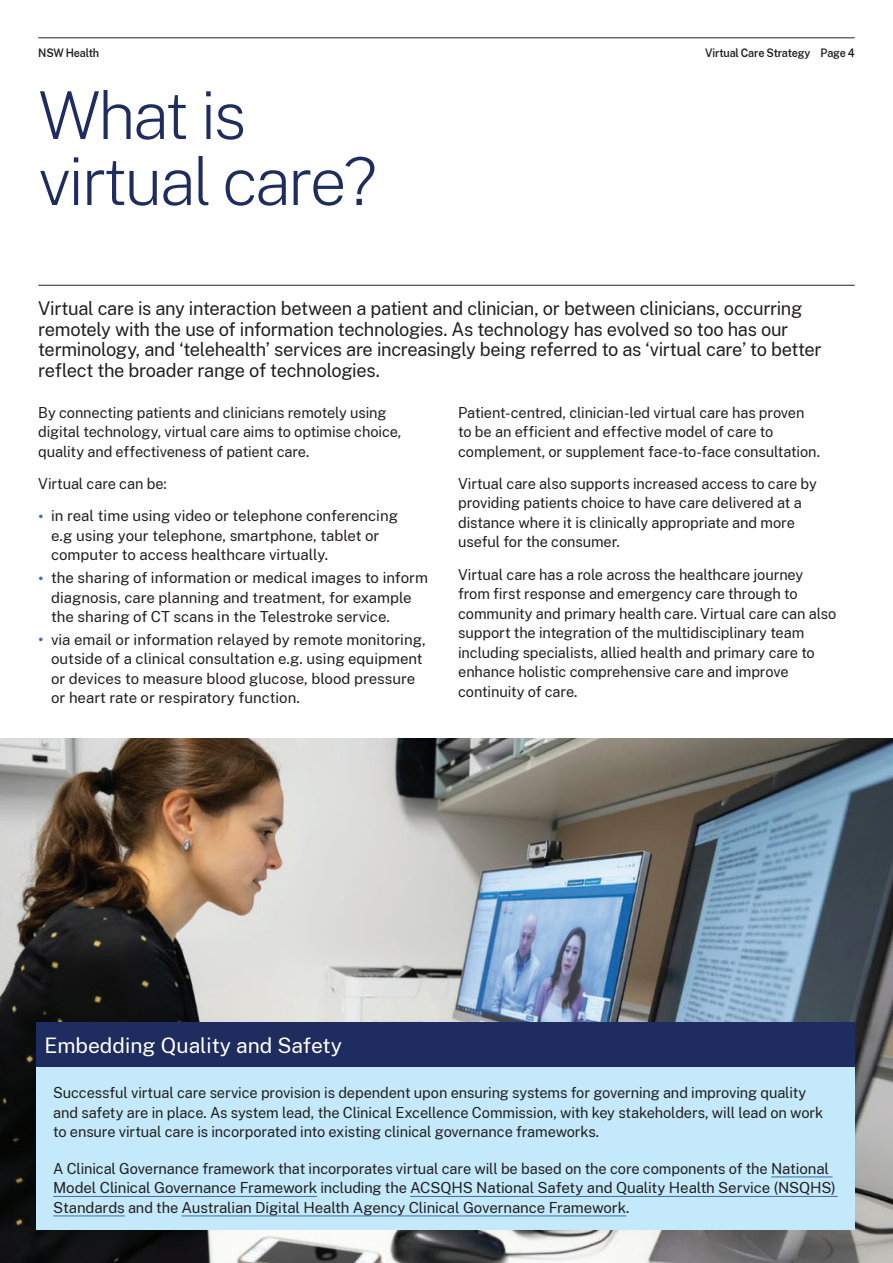
<style>
.page{position:relative;width:893px;height:1263px;background:#fff}
.page>*{position:absolute;margin:0;border:0;box-sizing:border-box;transform-origin:0 0}
.t1{font:200 66px/66px "Public Sans NSW";letter-spacing:-.04em;color:#1e2c60}
.t2{font:21px "Public Sans NSW";color:#fff}
.t3{font:18.75px/20.7px "Public Sans NSW";letter-spacing:-.02em;color:#231f20}
.t4{font:15px/19.5px "Public Sans NSW";letter-spacing:-.005em;color:#231f20}
.t5{font:600 11.7px "Public Sans NSW";letter-spacing:-.02em;color:#231f20;scale:.93 1}
.s1{font-size:18px;color:#416bb4}
</style>
<div class="page">
<img style="left:0;top:738px;width:893px;height:525px">
<hr style="left:38px;top:37px;width:817px;height:1px;background:#231f20">
<div style="left:36px;top:1067px;width:819px;height:163px;background:#c3e9fa"></div>
<hr style="left:38px;top:285px;width:817px;height:1px;background:#231f20">
<hr style="left:771px;top:1176px;width:61px;height:1px;background:#416bb4">
<hr style="left:53px;top:1196px;width:264px;height:1px;background:#416bb4">
<hr style="left:410px;top:1196px;width:428px;height:1px;background:#416bb4">
<hr style="left:53px;top:1215px;width:72px;height:1px;background:#416bb4">
<hr style="left:182px;top:1215px;width:444px;height:1px;background:#416bb4">
<div style="left:36px;top:1022px;width:819px;height:45px;background:#1e2c60"></div>
<p class="t5" style="left:38px;top:44px;width:67px">NSW Health</p>
<p class="t5" style="left:705px;top:44px;width:162px">Virtual Care Strategy Page 4</p>
<h1 class="t1" style="left:38px;top:78px;width:340px">What is virtual care?</h1>
<p class="t3" style="left:38px;top:296px;width:785px">Virtual care is any interaction between a patient and clinician, or between clinicians, occurring remotely with the use of information technologies. As technology has evolved so too has our terminology, and ‘telehealth’ services are increasingly being referred to as ‘virtual care’ to better</p>
<p class="t3" style="left:38px;top:358px;width:343px">reflect the broader range of technologies.</p>
<p class="t4" style="left:38px;top:401px;width:365px">By connecting patients and clinicians remotely using digital technology, virtual care aims to optimise choice, quality and effectiveness of patient care.</p>
<p class="t4" style="left:38px;top:473px;width:130px">Virtual care can be:</p>
<p class="t4" style="left:38px;top:505px;width:361px"><span class="s1">•</span> in real time using video or telephone conferencing</p>
<p class="t4" style="left:51px;top:524px;width:330px">e.g using your telephone, smartphone, tablet or computer to access healthcare virtually.</p>
<p class="t4" style="left:51px;top:567px;width:378px;text-indent:-13px"><span class="s1">•</span> the sharing of information or medical images to inform diagnosis, care planning and treatment, for example the sharing of CT scans in the Telestroke service.</p>
<p class="t4" style="left:51px;top:629px;width:376px;text-indent:-13px"><span class="s1">•</span> via email or information relayed by remote monitoring, outside of a clinical consultation e.g. using equipment or devices to measure blood glucose, blood pressure or heart rate or respiratory function.</p>
<p class="t4" style="left:458px;top:401px;width:348px">Patient-centred, clinician-led virtual care has proven</p>
<p class="t4" style="left:458px;top:421px;width:317px">to be an efficient and effective model of care to</p>
<p class="t4" style="left:458px;top:440px;width:363px">complement, or supplement face-to-face consultation.</p>
<p class="t4" style="left:458px;top:473px;width:360px">Virtual care also supports increased access to care by providing patients choice to have care delivered at a distance where it is clinically appropriate and more useful for the consumer.</p>
<p class="t4" style="left:458px;top:563px;width:347px">Virtual care has a role across the healthcare journey</p>
<p class="t4" style="left:458px;top:583px;width:341px">from first response and emergency care through to</p>
<p class="t4" style="left:458px;top:602px;width:380px">community and primary health care. Virtual care can also support the integration of the multidisciplinary team including specialists, allied health and primary care to enhance holistic comprehensive care and improve continuity of care.</p>
<p class="t2" style="left:45px;top:1029px;width:299px">Embedding Quality and Safety</p>
<p class="t4" style="left:53px;top:1082px;width:772px">Successful virtual care service provision is dependent upon ensuring systems for governing and improving quality and safety are in place. As system lead, the Clinical Excellence Commission, with key stakeholders, will lead on work to ensure virtual care is incorporated into existing clinical governance frameworks.</p>
<p class="t4" style="left:53px;top:1158px;width:784px">A Clinical Governance framework that incorporates virtual care will be based on the core components of the National<br>Model Clinical Governance Framework including the ACSQHS National Safety and Quality Health Service (NSQHS)<br>Standards and the Australian Digital Health Agency Clinical Governance Framework.</p>
</div>
